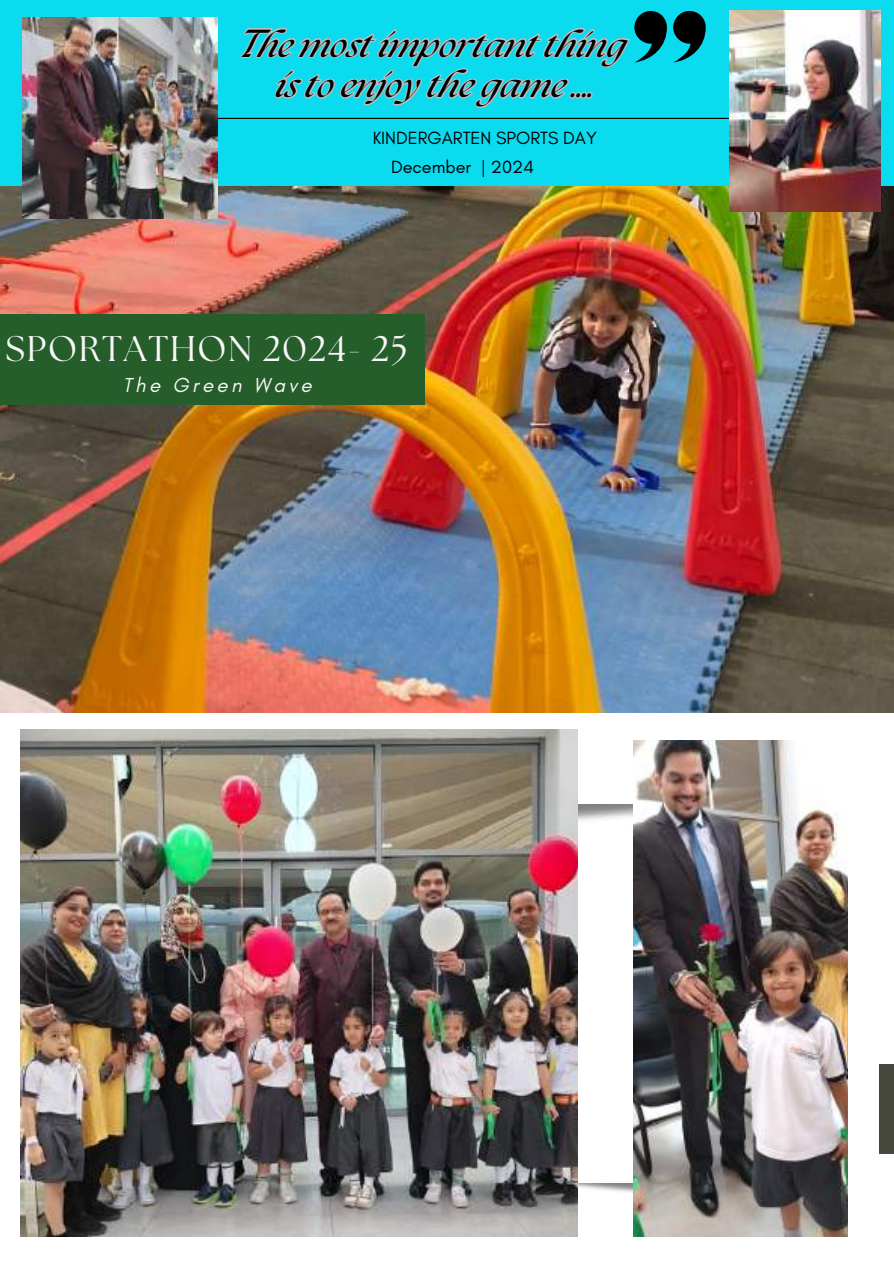
<style>
.page{position:relative;width:894px;height:1264px;background:#fff}
.page>*{position:absolute;margin:0;border:0;box-sizing:border-box;transform-origin:0 0}
.t1{font:35.55px "The Seasons";letter-spacing:.05em;color:#f8f8f8}
.t2{font:italic 700 34.05px/40.5px "The Seasons";color:#000;text-align:center}
.t3{font:italic 700 34.05px "The Seasons";color:rgb(0 0 0/0)}
.t4{font:italic 20.55px "Glacial Indifference";letter-spacing:.165em;color:#f8f8f8}
.t5{font:18px "Glacial Indifference";color:#000}
</style>
<div class="page">
<img style="left:577px;top:1183px;width:56px;height:14px">
<img style="left:0;top:185px;width:893px;height:528px">
<div style="left:0;top:0;width:893px;height:185px;background:#0bdbef"></div>
<img style="left:577px;top:804px;width:56px;height:24px">
<div style="left:0;top:314px;width:424px;height:90px;background:#255d2b"></div>
<div style="left:878px;top:1064px;width:15px;height:89px;background:#46483d"></div>
<hr style="left:44px;top:118px;width:782px;height:1px;background:#000">
<svg style="left:673px;top:11px;width:32px;height:51px"></svg>
<img style="left:21px;top:730px;width:556px;height:506px">
<img style="left:22px;top:18px;width:196px;height:200px">
<img style="left:633px;top:740px;width:214px;height:496px">
<svg style="left:233px;top:11px;width:433px;height:107px"></svg>
<img style="left:729px;top:11px;width:150px;height:200px">
<p class="t2" style="left:238px;top:27px;width:389px">The most important thing is to enjoy the game ....</p>
<p class="t3" style="left:584px;top:70px;width:13px">..</p>
<p class="t5" style="left:372px;top:126px;width:226px">KINDERGARTEN SPORTS DAY</p>
<p class="t5" style="left:391px;top:155px;width:144px">December | 2024</p>
<p class="t1" style="left:5px;top:333px;width:403px">SPORTATHON 2024- 25</p>
<p class="t4" style="left:123px;top:372px;width:190px">The Green Wave</p>
</div>
